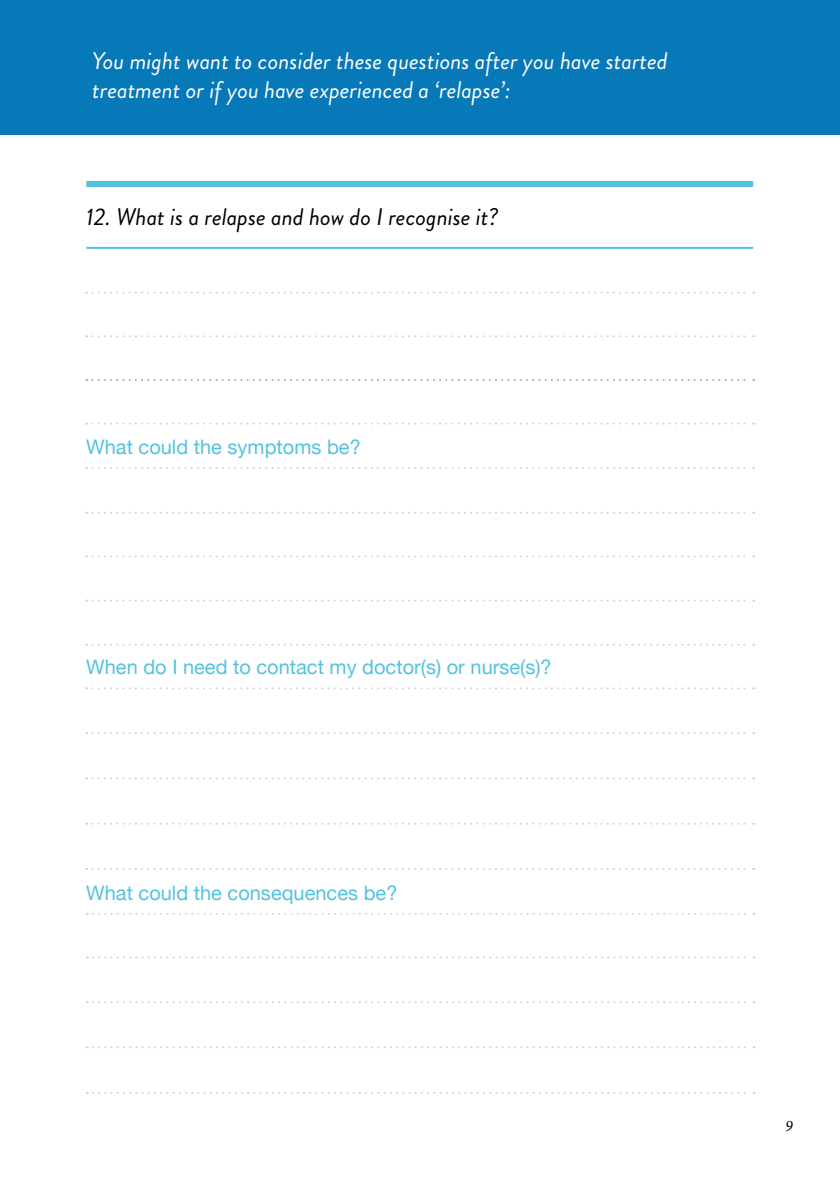
<style>
.page{position:relative;width:840px;height:1191px;background:#fff}
.page>*{position:absolute;margin:0;border:0;box-sizing:border-box;transform-origin:0 0}
.t1{font:italic 24px "Brandon Grotesque";color:#fff}
.t2{font:italic 24px "Brandon Grotesque";color:#000}
.t3{font:20px "Helvetica Neue";color:#54c2de}
.t4{font:italic 16px "Minion Pro";color:#000}
</style>
<div class="page">
<div style="left:0;top:0;width:839px;height:135px;background:#0778b8"></div>
<hr style="left:86px;top:247px;width:666px;height:2px;background:#54c2de">
<svg style="left:86px;top:777px;width:667px;height:2px"></svg>
<svg style="left:86px;top:822px;width:667px;height:2px"></svg>
<svg style="left:86px;top:868px;width:667px;height:2px"></svg>
<svg style="left:86px;top:467px;width:667px;height:2px"></svg>
<svg style="left:86px;top:335px;width:667px;height:2px"></svg>
<svg style="left:86px;top:379px;width:667px;height:2px"></svg>
<svg style="left:86px;top:422px;width:667px;height:2px"></svg>
<svg style="left:86px;top:555px;width:667px;height:2px"></svg>
<svg style="left:86px;top:599px;width:667px;height:2px"></svg>
<svg style="left:86px;top:644px;width:667px;height:1px"></svg>
<svg style="left:86px;top:687px;width:667px;height:2px"></svg>
<svg style="left:86px;top:292px;width:667px;height:2px"></svg>
<svg style="left:86px;top:512px;width:667px;height:2px"></svg>
<svg style="left:86px;top:732px;width:667px;height:2px"></svg>
<div style="left:86px;top:181px;width:666px;height:6px;background:#54c2de"></div>
<svg style="left:87px;top:1046px;width:667px;height:2px"></svg>
<svg style="left:87px;top:1092px;width:667px;height:1px"></svg>
<svg style="left:87px;top:956px;width:667px;height:2px"></svg>
<svg style="left:87px;top:913px;width:667px;height:1px"></svg>
<svg style="left:87px;top:1001px;width:667px;height:2px"></svg>
<p class="t1" style="left:92px;top:44px;width:576px">You might want to consider these questions after you have started</p>
<p class="t1" style="left:92px;top:73px;width:419px">treatment or if you have experienced a ‘relapse :‘</p>
<p class="t2" style="left:86px;top:200px;width:413px">12. What ais relapse and how do I recognise ?i t</p>
<p class="t3" style="left:86px;top:432px;width:276px">What could the symptoms be?</p>
<p class="t3" style="left:86px;top:652px;width:466px">When do I need to contact my doctor s( ) or nurse ?(s(</p>
<p class="t3" style="left:86px;top:878px;width:312px">What could the consequences be?</p>
<p class="t4" style="left:784px;top:1114px;width:9px">9</p>
</div>
